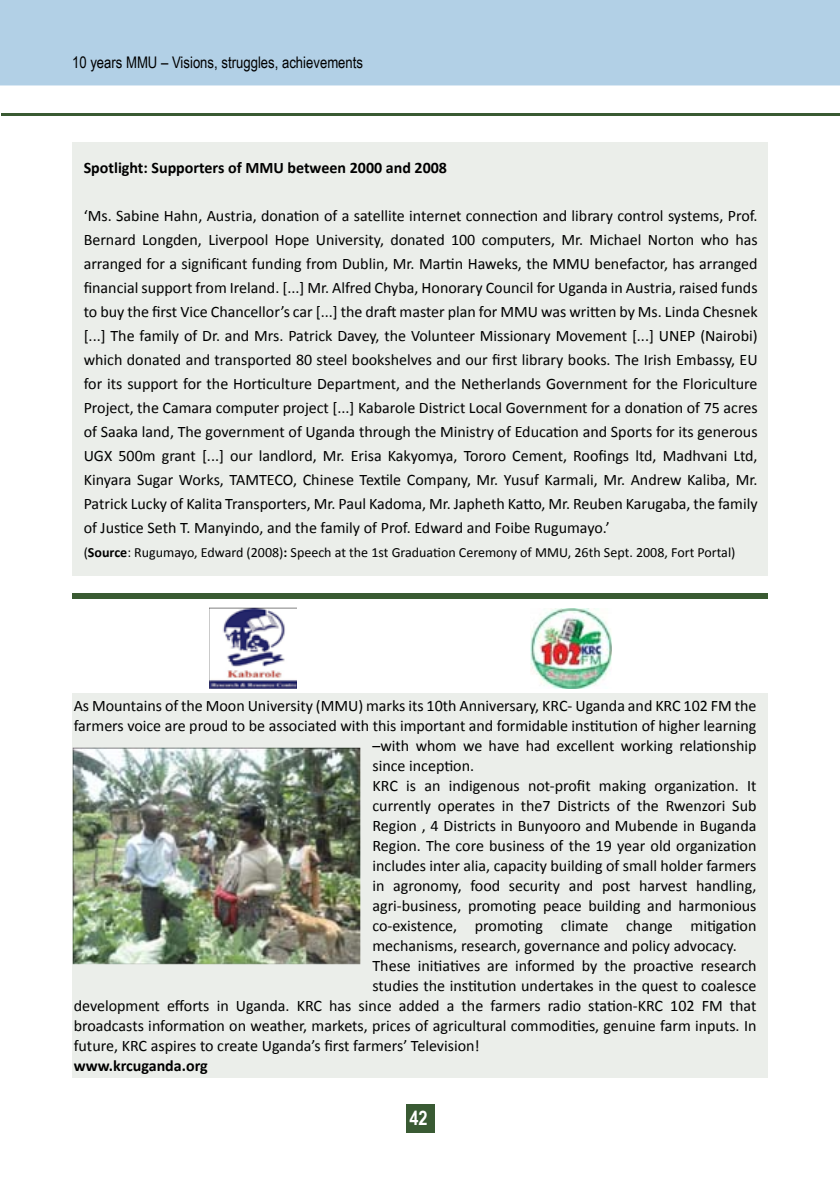
<style>
.page{position:relative;width:840px;height:1191px;background:#fff}
.page>*{position:absolute;margin:0;border:0;box-sizing:border-box;transform-origin:0 0}
.t1{font:700 20px "Arial Narrow";color:#fff}
.t2{font:16px/24px "Calibri";color:#000;text-align:justify}
.t3{font:700 16px "Calibri";color:#000}
.t4{font:16px "Arial Narrow";color:#000}
.t5{font:14px "Calibri";color:#000}
.s1{font-weight:700}
</style>
<div class="page">
<div style="left:0;top:0;width:839px;height:85px;background:#b2d0e6"></div>
<div style="left:406px;top:1104px;width:28px;height:29px;background:#395a33"></div>
<hr style="left:2px;top:113px;width:837px;height:3px;background:#395a32">
<hr style="left:839px;top:0;width:1px;height:85px;background:#65a2cd">
<div style="left:72px;top:142px;width:695px;height:433px;background:#ebeeea"></div>
<div style="left:72px;top:693px;width:695px;height:384px;background:#ebeeea"></div>
<img style="left:210px;top:608px;width:87px;height:80px">
<img style="left:530px;top:608px;width:81px;height:80px">
<div style="left:72px;top:593px;width:695px;height:6px;background:#395a32"></div>
<img style="left:73px;top:748px;width:287px;height:216px">
<p class="t4" style="left:72px;top:51px;width:292px">10 years MMU – Visions, struggles, achievements</p>
<p class="t3" style="left:84px;top:157px;width:364px">Spotlight: Supporters of MMU between 2000 and 2008</p>
<p class="t2" style="left:84px;top:202px;width:675px">‘Ms. Sabine Hahn, Austria, donation of a satellite internet connection and library control systems, Prof.<br>Bernard Longden, Liverpool Hope University, donated 100 computers, Mr. Michael Norton who has arranged for a significant funding from Dublin, Mr. Martin Haweks, the MMU benefactor, has arranged financial support from Ireland. [...] Mr. Alfred Chyba, Honorary Council for Uganda in Austria, raised funds to buy the first Vice Chancellor’s car [...] the draft master plan for MMU was written by Ms. Linda Chesnek [...] The family of Dr. and Mrs. Patrick Davey, the Volunteer Missionary Movement [...] UNEP (Nairobi) which donated and transported 80 steel bookshelves and our first library books. The Irish Embassy, EU for its support for the Horticulture Department, and the Netherlands Government for the Floriculture Project, the Camara computer project [...] Kabarole District Local Government for a donation of 75 acres of Saaka land, The government of Uganda through the Ministry of Education and Sports for its generous UGX 500m grant [...] our landlord, Mr. Erisa Kakyomya, Tororo Cement, Roofings ltd, Madhvani Ltd, Kinyara Sugar Works, TAMTECO, Chinese Textile Company, Mr. Yusuf Karmali, Mr. Andrew Kaliba, Mr.<br>Patrick Lucky of Kalita Transporters, Mr. Paul Kadoma, Mr. Japheth Katto, Mr. Reuben Karugaba, the family of Justice Seth T. Manyindo, and the family of Prof. Edward and Foibe Rugumayo.’</p>
<p class="t5" style="left:84px;top:543px;width:653px">(<span class="s1">Source</span>: Rugumayo, Edward (2008)<span class="s1">:</span> Speech at the 1st Graduation Ceremony of MMU, 26th Sept. 2008, Fort Portal)</p>
<p class="t2" style="left:74px;top:693px;width:684px">As Mountains of the Moon University (MMU) marks its 10th Anniversary, KRC- Uganda and KRC 102 FM the</p>
<p class="t2" style="left:74px;top:713px;width:684px">farmers voice are proud to be associated with this important and formidable institution of higher learning</p>
<p class="t2" style="left:372px;top:733px;width:385px">–with whom we have had excellent working relationship</p>
<p class="t2" style="left:372px;top:753px;width:103px">since inception.</p>
<p class="t2" style="left:372px;top:773px;width:385px">KRC is an indigenous not-profit making organization. It</p>
<p class="t2" style="left:372px;top:793px;width:385px">currently operates in the7 Districts of the Rwenzori Sub</p>
<p class="t2" style="left:372px;top:813px;width:385px">Region , 4 Districts in Bunyooro and Mubende in Buganda</p>
<p class="t2" style="left:372px;top:833px;width:385px">Region. The core business of the 19 year old organization</p>
<p class="t2" style="left:372px;top:853px;width:385px">includes inter alia, capacity building of small holder farmers</p>
<p class="t2" style="left:372px;top:873px;width:385px">in agronomy, food security and post harvest handling,</p>
<p class="t2" style="left:372px;top:893px;width:385px">agri-business, promoting peace building and harmonious</p>
<p class="t2" style="left:372px;top:913px;width:385px">co-existence, promoting climate change mitigation</p>
<p class="t2" style="left:372px;top:933px;width:365px">mechanisms, research, governance and policy advocacy.</p>
<p class="t2" style="left:372px;top:953px;width:385px">These initiatives are informed by the proactive research</p>
<p class="t2" style="left:372px;top:973px;width:385px">studies the institution undertakes in the quest to coalesce</p>
<p class="t2" style="left:74px;top:993px;width:684px">development efforts in Uganda. KRC has since added a the farmers radio station-KRC 102 FM that</p>
<p class="t2" style="left:74px;top:1013px;width:684px">broadcasts information on weather, markets, prices of agricultural commodities, genuine farm inputs. In</p>
<p class="t2" style="left:74px;top:1033px;width:407px">future, KRC aspires to create Uganda’s first farmers’ Television!</p>
<p class="t3" style="left:74px;top:1055px;width:135px">www.krcuganda.org</p>
<p class="t1" style="left:409px;top:1103px;width:20px">42</p>
</div>
